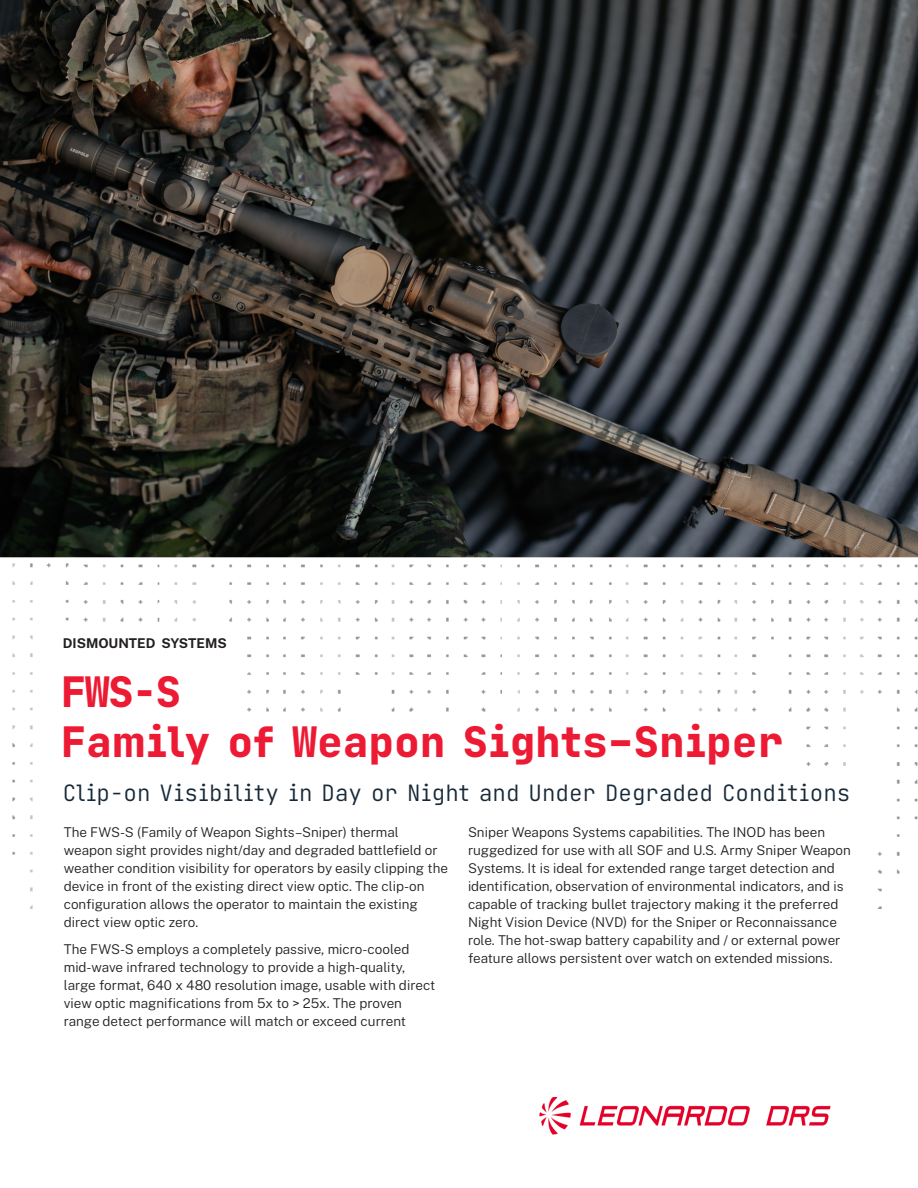
<style>
.page{position:relative;width:918px;height:1188px;background:#fff}
.page>*{position:absolute;margin:0;border:0;box-sizing:border-box;transform-origin:0 0}
.t1{font:800 42px "Tekne LDO";letter-spacing:.01em;color:#ed1a33}
.Main_sub-title{font:300 22.5px "Tekne LDO";color:#172938}
.Paragraph_Text{font:300 13.5px/18px "Public Sans";color:#231f20}
.Front_Page_Text_Bold{font:700 13.5px "Public Sans";color:#231f20}
</style>
<div class="page">
<img style="left:0;top:0;width:918px;height:558px">
<img style="left:539px;top:1096px;width:292px;height:39px">
<p class="Front_Page_Text_Bold" style="left:63px;top:633px;width:166px">DISMOUNTED SYSTEMS</p>
<p class="t1" style="left:61px;top:660px;width:122px">FWS-S</p>
<p class="t1" style="left:61px;top:710px;width:723px">Family of Weapon Sights–Sniper</p>
<p class="Main_sub-title" style="left:63px;top:776px;width:789px">Clip-on Visibility in Day or Night and Under Degraded Conditions</p>
<p class="Paragraph_Text" style="left:64px;top:823px;width:386px">The FWS-S (Family of Weapon Sights–Sniper) thermal weapon sight provides night/day and degraded battlefield or weather condition visibility for operators by easily clipping the device in front of the existing direct view optic. The clip-on configuration allows the operator to maintain the existing direct view optic zero.</p>
<p class="Paragraph_Text" style="left:64px;top:940px;width:373px">The FWS-S employs a completely passive, micro-cooled mid-wave infrared technology to provide a high-quality, large format, 640 x 480 resolution image, usable with direct view optic magnifications from 5x to &gt; 25x. The proven range detect performance will match or exceed current</p>
<p class="Paragraph_Text" style="left:468px;top:823px;width:384px">Sniper Weapons Systems capabilities. The INOD has been ruggedized for use with all SOF and U.S. Army Sniper Weapon Systems. It is ideal for extended range target detection and identification, observation of environmental indicators, and is capable of tracking bullet trajectory making it the preferred Night Vision Device (NVD) for the Sniper or Reconnaissance role. The hot-swap battery capability and / or external power feature allows persistent over watch on extended missions.</p>
</div>
